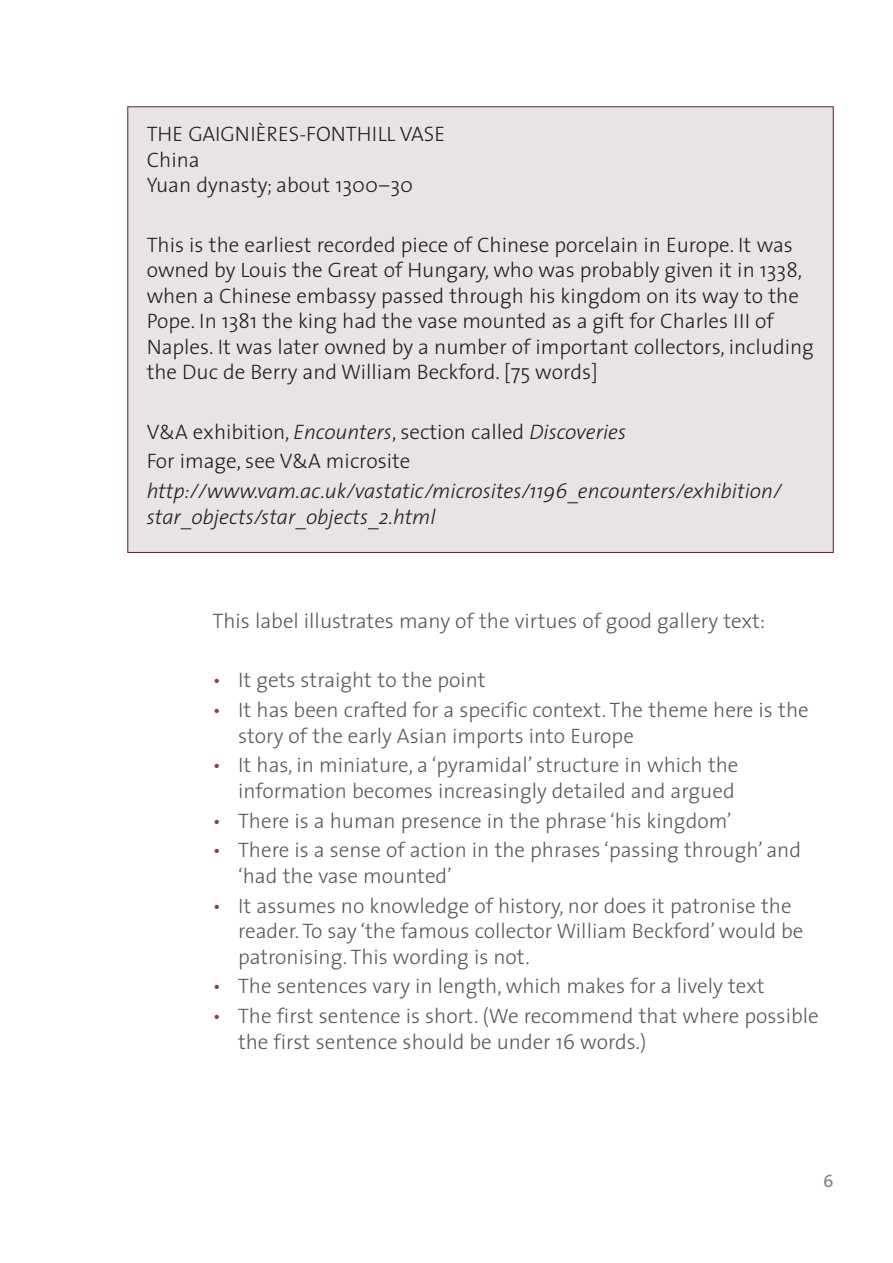
<style>
.page{position:relative;width:893px;height:1263px;background:#fff}
.page>*{position:absolute;margin:0;border:0;box-sizing:border-box;transform-origin:0 0}
.t1{font:300 21px/25.5px "VA The Sans";color:#58595b}
.t2{font:300 21px/25.5px "VA The Sans";color:#231f20}
.t3{font:italic 300 21px/25.5px "VA The Sans";color:#231f20}
.t4{font:18px "VA The Sans Caps";color:#808285}
.s1{font-style:italic}
.s2{color:#784161}
</style>
<div class="page">
<div style="left:128px;top:107px;width:705px;height:445px;background:#eae3e6"></div>
<p class="t2" style="left:147px;top:123px;width:300px">THE GAIGNIÈRES-FONTHILL VASE<br>China<br>Yuan dynasty; about 1300–30</p>
<p class="t2" style="left:147px;top:234px;width:668px">This is the earliest recorded piece of Chinese porcelain in Europe. It was owned by Louis the Great of Hungary, who was probably given it in 1338, when a Chinese embassy passed through his kingdom on its way to the Pope. In 1381 the king had the vase mounted as a gift for Charles III of Naples. It was later owned by a number of important collectors, including the Duc de Berry and William Beckford. [75 words]</p>
<p class="t2" style="left:147px;top:419px;width:481px;line-height:29.7px">V&amp;A exhibition, <span class="s1">Encounters</span>, section called <span class="s1">Discoveries<br></span>For image, see V&amp;A microsite</p>
<p class="t3" style="left:147px;top:480px;width:636px">http://www.vam.ac.uk/vastatic/microsites/1196_encounters/exhibition/ star_objects/star_objects_2.html</p>
<p class="t1" style="left:212px;top:610px;width:554px">This label illustrates many of the virtues of good gallery text:</p>
<p class="t1" style="left:212px;top:670px;width:274px"><span class="s2">•</span> It gets straight to the point</p>
<p class="t1" style="left:238px;top:699px;width:572px;text-indent:-26px"><span class="s2">•</span> It has been crafted for a specific context. The theme here is the story of the early Asian imports into Europe</p>
<p class="t1" style="left:212px;top:755px;width:527px;text-align:right"><span class="s2">•</span> It has, in miniature, a ‘pyramidal’ structure in which the information becomes increasingly detailed and argued</p>
<p class="t1" style="left:212px;top:810px;width:520px"><span class="s2">•</span> There is a human presence in the phrase ‘his kingdom’</p>
<p class="t1" style="left:238px;top:840px;width:564px;text-indent:-26px"><span class="s2">•</span> There is a sense of action in the phrases ‘passing through’ and ‘had the vase mounted’</p>
<p class="t1" style="left:238px;top:895px;width:567px;text-indent:-26px"><span class="s2">•</span> It assumes no knowledge of history, nor does it patronise the reader. To say ‘the famous collector William Beckford’ would be patronising. This wording is not.</p>
<p class="t1" style="left:212px;top:976px;width:553px"><span class="s2">•</span> The sentences vary in length, which makes for a lively text</p>
<p class="t1" style="left:238px;top:1005px;width:582px;text-indent:-26px"><span class="s2">•</span> The first sentence is short. (We recommend that where possible the first sentence should be under 16 words.)</p>
<p class="t4" style="left:823px;top:1171px;width:12px">6</p>
</div>
